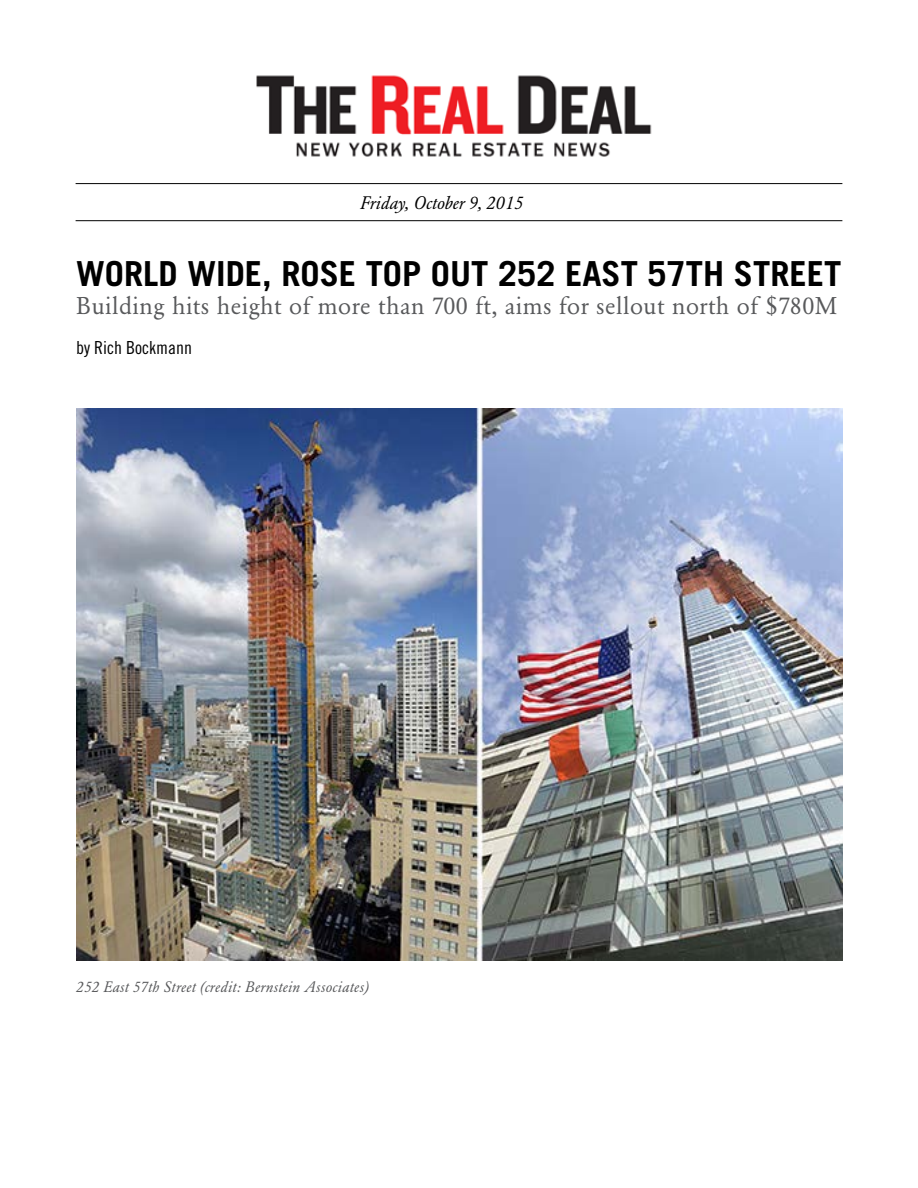
<style>
.page{position:relative;width:918px;height:1188px;background:#fff}
.page>*{position:absolute;margin:0;border:0;box-sizing:border-box;transform-origin:0 0}
.t1{font:700 34.5px "Trade Gothic LT Std";color:#000}
.t2{font:24px "Garamond BE";letter-spacing:.02em;color:#58595b}
.t3{font:italic 18px "Garamond BE";color:#000}
.t4{font:18px "Trade Gothic LT Std Cn 18";color:#000}
.t5{font:italic 15px "Garamond BE";letter-spacing:.02em;color:#58595b}
</style>
<div class="page">
<img style="left:243px;top:75px;width:429px;height:110px">
<hr style="left:76px;top:183px;width:766px;height:1px;background:#000">
<hr style="left:76px;top:220px;width:766px;height:1px;background:#000">
<img style="left:76px;top:409px;width:766px;height:551px">
<p class="t3" style="left:360px;top:192px;width:165px">Friday, October 9, 2015</p>
<h1 class="t1" style="left:76px;top:252px;width:767px">WORLD WIDE, ROSE TOP OUT 252 EAST 57TH STREET</h1>
<p class="t2" style="left:76px;top:292px;width:763px">Building hits height of more than 700 ft, aims for sellout north of $780M</p>
<p class="t4" style="left:76px;top:337px;width:117px">by Rich Bockmann</p>
<p class="t5" style="left:76px;top:978px;width:294px">252 East 57th Street (credit: Bernstein Associates)</p>
</div>
